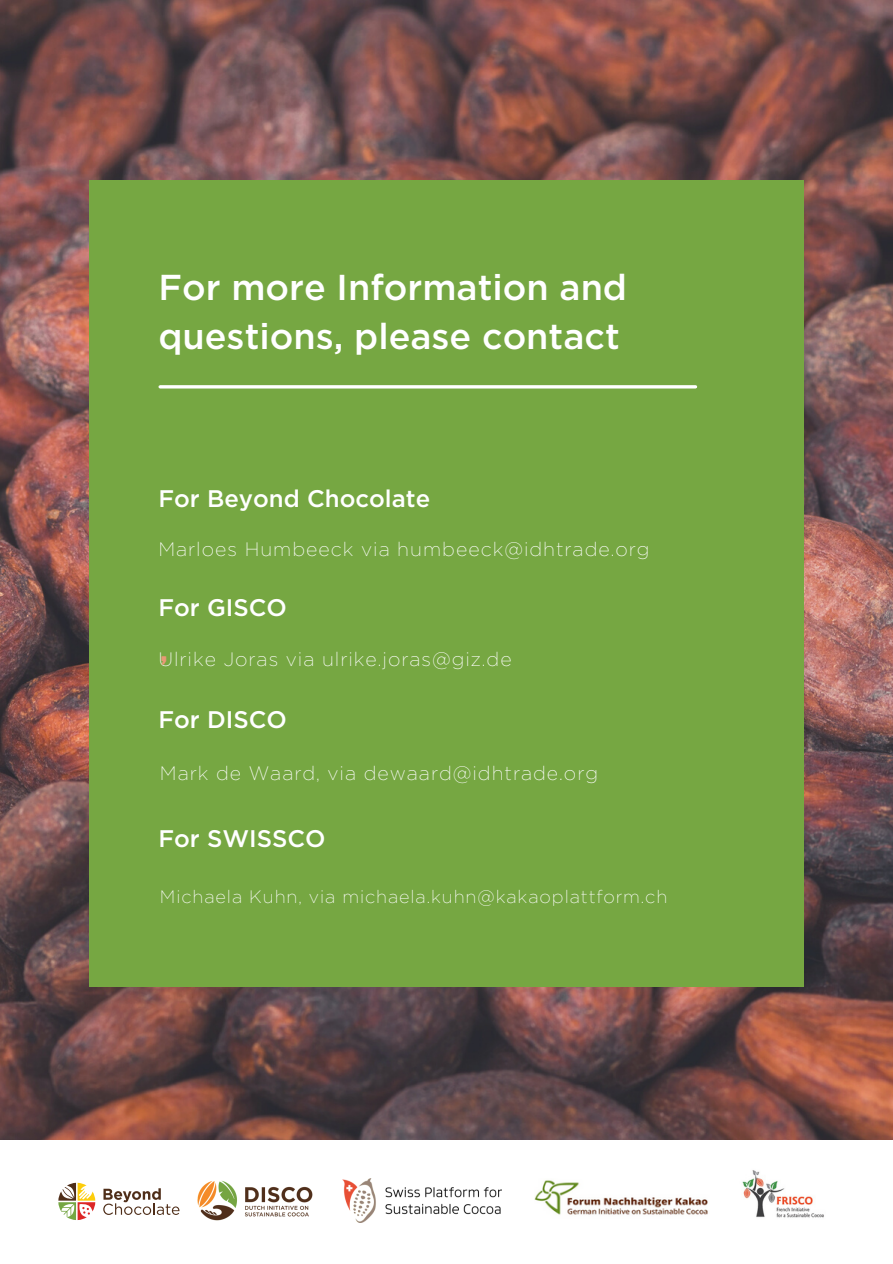
<style>
.page{position:relative;width:893px;height:1264px;background:#fff}
.page>*{position:absolute;margin:0;border:0;box-sizing:border-box;transform-origin:0 0}
.t1{font:500 36px/49.5px "Gotham";color:#fff}
.t2{font:35.85px "Norwester";color:#e89976}
.t3{font:500 24px "Gotham";color:#fff}
.t4{font:200 19.5px "Gotham";letter-spacing:.05em;color:#fff}
.t5{font:200 18px "Gotham";letter-spacing:.05em;color:#fff}
</style>
<div class="page">
<img style="left:0;top:0;width:892px;height:1139px">
<div style="left:89px;top:180px;width:714px;height:806px;background:#76a742"></div>
<hr style="left:160px;top:385px;width:535px;height:3px;background:#fff">
<svg style="left:103px;top:1188px;width:76px;height:26px"></svg>
<svg style="left:58px;top:1182px;width:37px;height:37px"></svg>
<img style="left:535px;top:1180px;width:173px;height:35px">
<img style="left:197px;top:1180px;width:116px;height:41px">
<img style="left:742px;top:1170px;width:82px;height:48px">
<img style="left:343px;top:1178px;width:158px;height:44px">
<h1 class="t1" style="left:158px;top:264px;width:470px">For more Information and questions, please contact</h1>
<p class="t3" style="left:158px;top:488px;width:273px">For Beyond Chocolate</p>
<p class="t4" style="left:158px;top:540px;width:492px">Marloes Humbeeck via humbeeck@idhtrade.org</p>
<p class="t3" style="left:158px;top:597px;width:130px">For GISCO</p>
<p class="t4" style="left:158px;top:651px;width:355px">Ulrike Joras via ulrike.joras@giz.de</p>
<h2 class="t2" style="left:160px;top:625px;width:10px">,</h2>
<p class="t3" style="left:158px;top:708px;width:130px">For DISCO</p>
<p class="t4" style="left:160px;top:764px;width:439px">Mark de Waard, via dewaard@idhtrade.org</p>
<p class="t3" style="left:158px;top:827px;width:169px">For SWISSCO</p>
<p class="t5" style="left:160px;top:888px;width:509px">Michaela Kuhn, via michaela.kuhn@kakaoplattform.ch</p>
</div>
